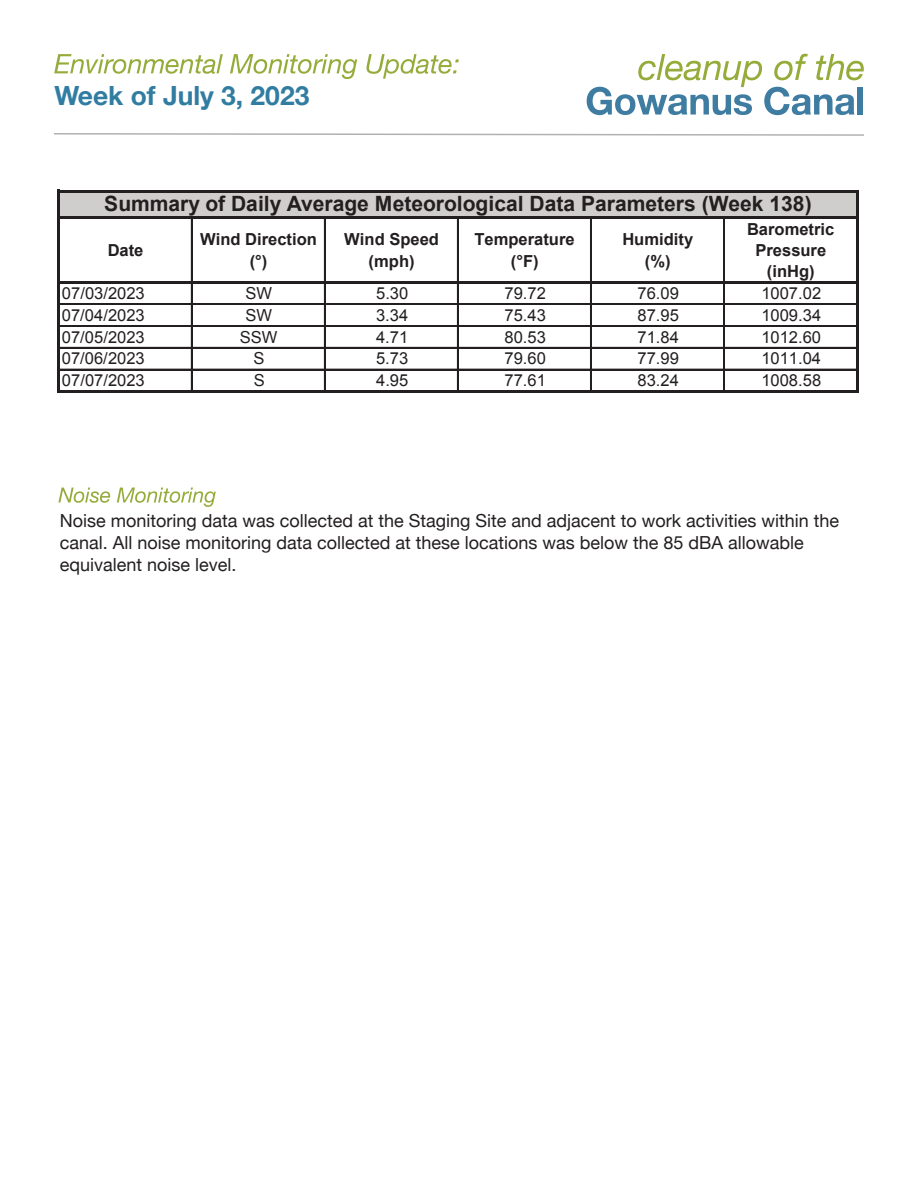
<style>
.page{position:relative;width:918px;height:1188px;background:#fff}
.page>*{position:absolute;margin:0;border:0;box-sizing:border-box;transform-origin:0 0}
.t1{font:700 26.4px "Helvetica Neue";color:#317da2}
.t2{font:700 21px "Arial";color:#231f20}
.t3{font:18px/21.6px "Helvetica Neue";color:#231f20}
.t4{font:16.5px "Arial";color:#231f20}
.t5{font:700 16.5px/21.3px "Arial";color:#231f20;text-align:center}
</style>
<div class="page">
<svg style="left:587px;top:54px;width:277px;height:61px"></svg>
<div style="left:858px;top:87px;width:5px;height:28px;background:#3f7ca1"></div>
<svg style="left:54px;top:54px;width:405px;height:25px"></svg>
<svg style="left:58px;top:488px;width:158px;height:19px"></svg>
<svg style="left:54px;top:133px;width:810px;height:3px"></svg>
<div style="left:60px;top:192px;width:797px;height:25px;background:#cfcecd"></div>
<hr style="left:191px;top:219px;width:2px;height:62px;background:#231f20">
<hr style="left:324px;top:219px;width:2px;height:62px;background:#231f20">
<hr style="left:457px;top:219px;width:2px;height:62px;background:#231f20">
<hr style="left:590px;top:219px;width:2px;height:62px;background:#231f20">
<hr style="left:723px;top:219px;width:2px;height:62px;background:#231f20">
<hr style="left:57px;top:190px;width:3px;height:203px;background:#231f20">
<hr style="left:856px;top:193px;width:3px;height:200px;background:#231f20">
<hr style="left:191px;top:284px;width:2px;height:106px;background:#231f20">
<hr style="left:324px;top:284px;width:2px;height:106px;background:#231f20">
<hr style="left:457px;top:284px;width:2px;height:106px;background:#231f20">
<hr style="left:590px;top:284px;width:2px;height:106px;background:#231f20">
<hr style="left:723px;top:284px;width:2px;height:106px;background:#231f20">
<hr style="left:60px;top:190px;width:799px;height:3px;background:#231f20">
<hr style="left:60px;top:216px;width:799px;height:3px;background:#231f20">
<hr style="left:60px;top:281px;width:799px;height:3px;background:#231f20">
<hr style="left:60px;top:304px;width:796px;height:1px;background:#231f20">
<hr style="left:60px;top:325px;width:796px;height:2px;background:#231f20">
<hr style="left:60px;top:347px;width:796px;height:2px;background:#231f20">
<hr style="left:60px;top:369px;width:796px;height:1px;background:#231f20">
<hr style="left:60px;top:390px;width:799px;height:3px;background:#231f20">
<h1 class="t1" style="left:54px;top:75px;width:256px">Week of July 3, 2023</h1>
<p class="t2" style="left:104px;top:190px;width:709px">Summary of Daily Average Meteorological Data Parameters (Week 138)</p>
<p class="t5" style="left:108px;top:240px;width:37px">Date</p>
<p class="t5" style="left:200px;top:229px;width:119px">Wind Direction (°)</p>
<p class="t5" style="left:344px;top:229px;width:96px">Wind Speed (mph)</p>
<p class="t5" style="left:475px;top:229px;width:102px">Temperature (°F)</p>
<p class="t5" style="left:622px;top:229px;width:72px">Humidity (%)</p>
<p class="t5" style="left:747px;top:219px;width:89px">Barometric<br>Pressure (inHg)</p>
<p class="t4" style="left:62px;top:282px;width:84px">07/03/2023</p>
<p class="t4" style="left:245px;top:282px;width:28px">SW</p>
<p class="t4" style="left:376px;top:282px;width:34px">5.30</p>
<p class="t4" style="left:505px;top:282px;width:43px">79.72</p>
<p class="t4" style="left:638px;top:282px;width:43px">76.09</p>
<p class="t4" style="left:761px;top:282px;width:61px">1007.02</p>
<p class="t4" style="left:62px;top:304px;width:84px">07/04/2023</p>
<p class="t4" style="left:245px;top:304px;width:28px">SW</p>
<p class="t4" style="left:376px;top:304px;width:34px">3.34</p>
<p class="t4" style="left:504px;top:304px;width:43px">75.43</p>
<p class="t4" style="left:638px;top:304px;width:43px">87.95</p>
<p class="t4" style="left:761px;top:304px;width:61px">1009.34</p>
<p class="t4" style="left:62px;top:326px;width:84px">07/05/2023</p>
<p class="t4" style="left:240px;top:326px;width:39px">SSW</p>
<p class="t4" style="left:376px;top:326px;width:34px">4.71</p>
<p class="t4" style="left:504px;top:326px;width:43px">80.53</p>
<p class="t4" style="left:638px;top:326px;width:43px">71.84</p>
<p class="t4" style="left:761px;top:326px;width:61px">1012.60</p>
<p class="t4" style="left:62px;top:348px;width:84px">07/06/2023</p>
<p class="t4" style="left:254px;top:348px;width:13px">S</p>
<p class="t4" style="left:376px;top:348px;width:34px">5.73</p>
<p class="t4" style="left:504px;top:348px;width:43px">79.60</p>
<p class="t4" style="left:637px;top:348px;width:43px">77.99</p>
<p class="t4" style="left:761px;top:348px;width:61px">1011.04</p>
<p class="t4" style="left:62px;top:370px;width:84px">07/07/2023</p>
<p class="t4" style="left:254px;top:370px;width:13px">S</p>
<p class="t4" style="left:376px;top:370px;width:34px">4.95</p>
<p class="t4" style="left:505px;top:370px;width:43px">77.61</p>
<p class="t4" style="left:638px;top:370px;width:43px">83.24</p>
<p class="t4" style="left:761px;top:370px;width:61px">1008.58</p>
<p class="t3" style="left:60px;top:511px;width:781px">Noise monitoring data was collected at the Staging Site and adjacent to work activities within the canal. All noise monitoring data collected at these locations was below the 85 dBA allowable equivalent noise level.</p>
</div>
